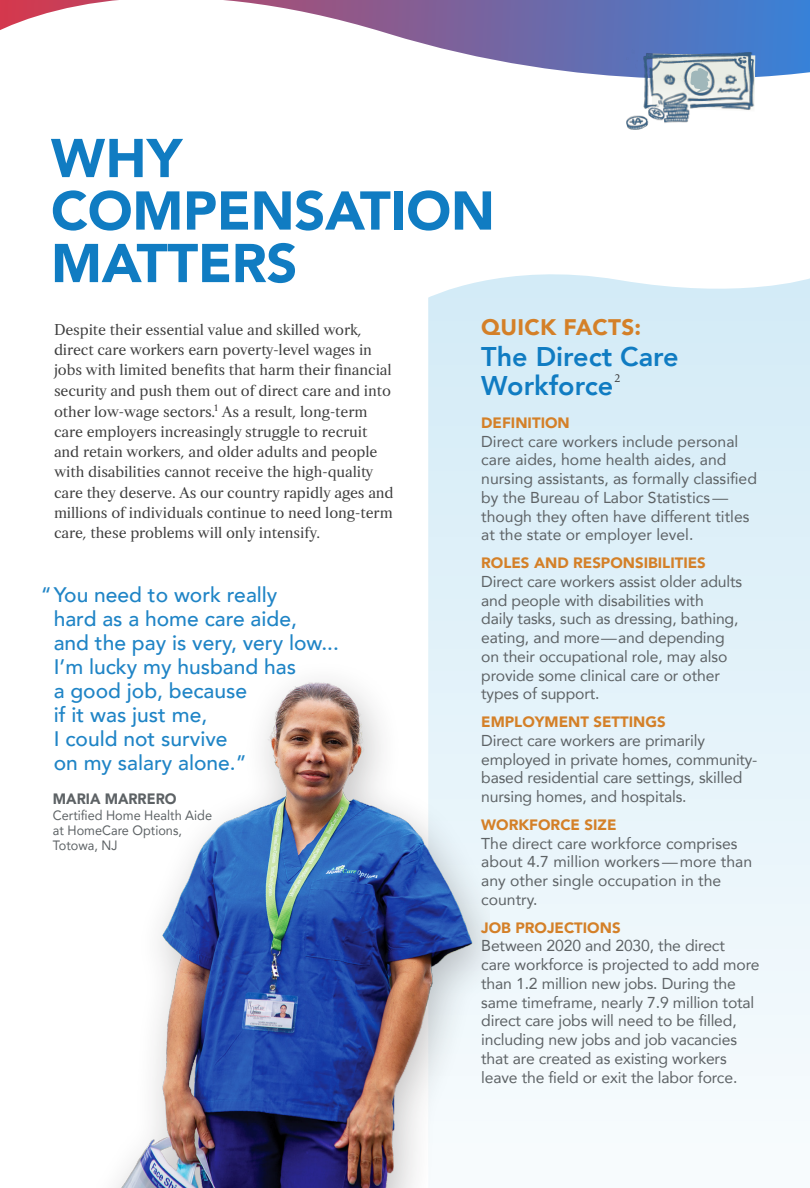
<style>
.page{position:relative;width:810px;height:1188px;background:#fff}
.page>*{position:absolute;margin:0;border:0;box-sizing:border-box;transform-origin:0 0}
.head_2{font:900 54px/52.5px "Avenir";letter-spacing:-.005em;color:#107cc2}
.t1{font:800 27px/28.5px "Avenir";color:#107cc2}
.t2{font:900 22.5px "Avenir";letter-spacing:.01em;color:#d48028}
.t3{font:500 21px/24px "Avenir";color:#107cc2}
.t4{font:15.75px/18.8px "Avenir";letter-spacing:-.01em;color:#5d6265}
.head_3{font:15.75px/20.2px "Strato Pro";letter-spacing:-.01em;color:#3d3d3d}
.t5{font:900 15px "Avenir";color:#d48028}
.quote_body{font:900 15px "Avenir";color:#5d6265;scale:.94 1}
.quote_title{font:13.5px/15px "Avenir";color:#5d6265;scale:.94 1}
.t6{font:11.4px "Strato Pro";color:#3d3d3d}
</style>
<div class="page">
<svg style="left:428px;top:274px;width:382px;height:825px;fill:#e2f2f9"></svg>
<svg style="left:0;top:0;width:810px;height:77px"></svg>
<img style="left:116px;top:652px;width:374px;height:536px">
<img style="left:622px;top:39px;width:135px;height:91px">
<p class="head_2" style="left:51px;top:131px;width:445px">WHY<br>COMPENSATION<br>MATTERS</p>
<p class="t2" style="left:481px;top:308px;width:161px">QUICK FACTS:</p>
<p class="t1" style="left:481px;top:343px;width:199px">The Direct Care<br>Workforce</p>
<p class="head_3" style="left:54px;top:319px;width:341px">Despite their essential value and skilled work, direct care workers earn poverty-level wages in jobs with limited benefits that harm their financial security and push them out of direct care and into other low-wage sectors.<sup>1</sup> As a result, long-term care employers increasingly struggle to recruit and retain workers, and older adults and people with disabilities cannot receive the high-quality care they deserve. As our country rapidly ages and millions of individuals continue to need long-term care, these problems will only intensify.</p>
<p class="t6" style="left:615px;top:371px;width:7px">2</p>
<p class="t5" style="left:481px;top:410px;width:90px">DEFINITION</p>
<p class="t4" style="left:481px;top:431px;width:277px">Direct care workers include personal care aides, home health aides, and nursing assistants, as formally classified by the Bureau of Labor Statistics — though they often have different titles at the state or employer level.</p>
<p class="t5" style="left:481px;top:550px;width:226px">ROLES AND RESPONSIBILITIES</p>
<p class="t4" style="left:481px;top:572px;width:263px">Direct care workers assist older adults and people with disabilities with<br>daily tasks, such as dressing, bathing, eating, and more—and depending on their occupational role, may also provide some clinical care or other types of support.</p>
<p class="t5" style="left:481px;top:709px;width:186px">EMPLOYMENT SETTINGS</p>
<p class="t4" style="left:481px;top:731px;width:278px">Direct care workers are primarily employed in private homes, community&shy;based residential care settings, skilled nursing homes, and hospitals.</p>
<p class="t5" style="left:481px;top:812px;width:137px">WORKFORCE SIZE</p>
<p class="t4" style="left:481px;top:833px;width:272px">The direct care workforce comprises about 4.7 million workers —more than any other single occupation in the country.</p>
<p class="t5" style="left:481px;top:915px;width:141px">JOB PROJECTIONS</p>
<p class="t4" style="left:481px;top:936px;width:280px">Between 2020 and 2030, the direct<br>care workforce is projected to add more than 1.2 million new jobs. During the same timeframe, nearly 7.9 million total direct care jobs will need to be filled, including new jobs and job vacancies that are created as existing workers leave the field or exit the labor force.</p>
<h3 class="t3" style="left:54px;top:581px;width:287px;text-indent:-13px">“ You need to work really<br>hard as a home care aide,<br>and the pay is very, very low...<br>I’m lucky my husband has<br>a good job, because<br>if it was just me,<br>I could not survive<br>on my salary alone.”</h3>
<p class="quote_body" style="left:53px;top:786px;width:133px">MARIA MARRERO</p>
<p class="quote_title" style="left:53px;top:807px;width:171px">Certified Home Health Aide at HomeCare Options,<br>Totowa, NJ</p>
</div>
